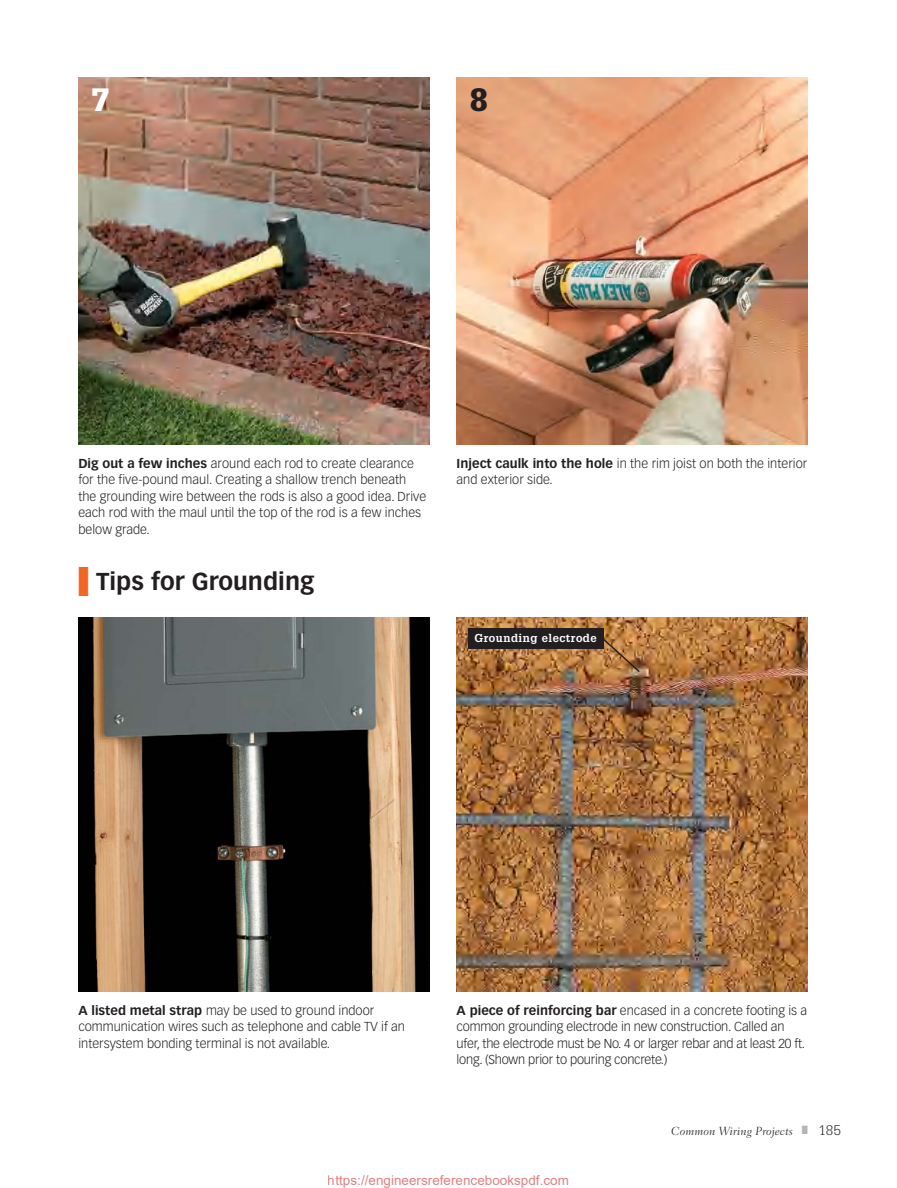
<style>
.page{position:relative;width:897px;height:1188px;background:#fff}
.page>*{position:absolute;margin:0;border:0;box-sizing:border-box;transform-origin:0 0}
.t1{font:42px "Zapf Dingbats Std";color:#f26522;scale:.32 1}
.t2{font:900 31.5px "Glypha LT Std";color:#fff}
.t3{font:900 31.5px "Glypha LT Std";color:#231f20}
.t4{font:700 24px "Vectora LT Std";color:#231f20}
.t5{font:13.5px "Arial";color:rgb(191 0 0/.5)}
.t6{font:300 12.75px/16.5px "Vectora LT Std";letter-spacing:.005em;color:#231f20}
.t7{font:300 12.75px/16.5px "Vectora LT Std";letter-spacing:-.015em;color:#231f20}
.t8{font:italic 300 12px "Fairfield LT Std";letter-spacing:.005em;color:#231f20}
.t9{font:700 11.25px "Glypha LT Std";letter-spacing:.045em;color:#fff}
.s1{font-weight:700}
.s2{color:#b3b5b8}
.s3{font-family:"Glypha LT Std";font-style:normal;font-size:13.5px}
</style>
<div class="page">
<img style="left:78px;top:78px;width:351px;height:366px">
<img style="left:456px;top:78px;width:351px;height:366px">
<img style="left:78px;top:618px;width:351px;height:374px">
<img style="left:456px;top:618px;width:351px;height:374px">
<svg style="left:599px;top:635px;width:42px;height:39px;background:#b27b44"></svg>
<div style="left:468px;top:628px;width:135px;height:20px;background:#231f20"></div>
<h2 class="t2" style="left:92px;top:82px;width:19px">7</h2>
<h2 class="t3" style="left:470px;top:82px;width:19px">8</h2>
<p class="t6" style="left:78px;top:456px;width:349px"><span class="s1">Dig out a few inches</span> around each rod to create clearance for the five-pound maul. Creating a shallow trench beneath the grounding wire between the rods is also a good idea. Drive each rod with the maul until the top of the rod is a few inches below grade.</p>
<h1 class="t1" style="left:78px;top:557px;width:33px">■</h1>
<h3 class="t4" style="left:96px;top:570px;width:220px">Tips for Grounding</h3>
<p class="t6" style="left:456px;top:456px;width:352px"><span class="s1">Inject caulk into the hole</span> in the rim joist on both the interior and exterior side.</p>
<p class="t9" style="left:474px;top:634px;width:124px">Grounding electrode</p>
<p class="t6" style="left:78px;top:1003px;width:328px"><span class="s1">A listed metal strap</span> may be used to ground indoor communication wires such as telephone and cable TV if an intersystem bonding terminal is not available.</p>
<p class="t7" style="left:456px;top:1003px;width:352px"><span class="s1">A piece of reinforcing bar</span> encased in a concrete footing is a common grounding electrode in new construction. Called an ufer, the electrode must be No. 4 or larger rebar and at least 20 ft. long. (Shown prior to pouring concrete.)</p>
<p class="t8" style="left:671px;top:1125px;width:171px">Common Wiring Projects <span class="s2">■</span> <span class="s3">185</span></p>
<p class="t5" style="left:328px;top:1171px;width:242px">https://engineersreferencebookspdf.com</p>
</div>
